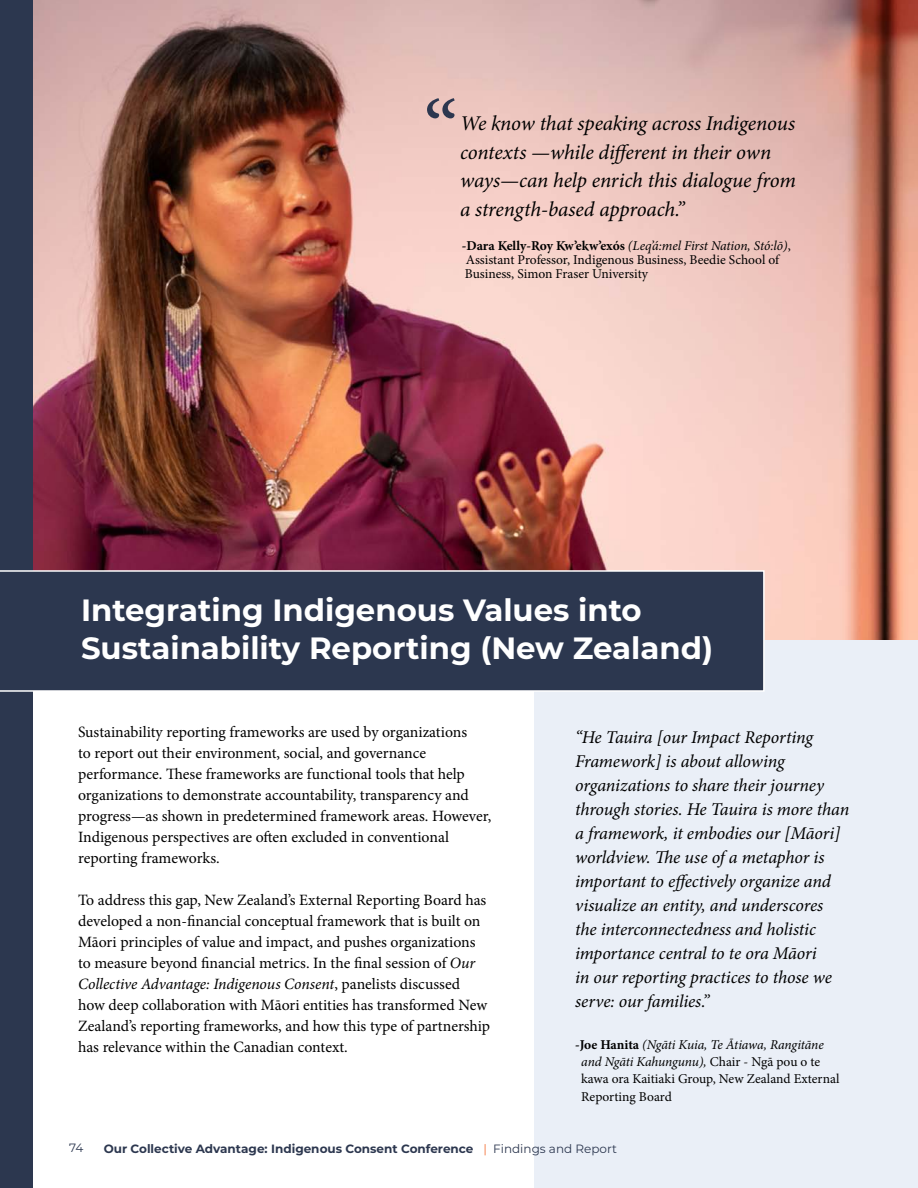
<style>
.page{position:relative;width:918px;height:1188px;background:#fff}
.page>*{position:absolute;margin:0;border:0;box-sizing:border-box;transform-origin:0 0}
.t1{font:87.75px "Minion Pro";color:#2c374f}
.t2{font:700 30.75px/37.5px "Montserrat";color:#fff}
.t3{font:italic 21px/28.8px "Minion Pro";letter-spacing:-.01em;color:#000}
.t4{font:italic 18px/24px "Minion Pro";letter-spacing:-.01em;color:#000}
.t5{font:15.75px/21px "Minion Pro";letter-spacing:-.005em;color:#000}
.t6{font:13.5px/17.4px "Minion Pro";letter-spacing:-.005em;color:#000}
.t7{font:700 12px "Montserrat";color:#2c374f}
.t8{font:12px "Montserrat";color:#2c374f}
.s1{font-weight:700}
.s2{font-style:italic}
.s3{font-weight:400;color:#f37035}
.s4{font-weight:400}
</style>
<div class="page">
<div style="left:535px;top:550px;width:383px;height:638px;background:#eaeff7"></div>
<img style="left:32px;top:0;width:886px;height:640px">
<div style="left:0;top:0;width:32px;height:1188px;background:#2c374f"></div>
<div style="left:0;top:570px;width:765px;height:122px;background:#2c374f"></div>
<h1 class="t1" style="left:423px;top:74px;width:36px">“</h1>
<h3 class="t3" style="left:460px;top:109px;width:337px">We know that speaking across Indigenous contexts —while different in their own ways—can help enrich this dialogue from a strength-based approach.”</h3>
<p class="t6" style="left:462px;top:238px;width:331px;line-height:14.4px"><span class="s1">-Dara Kelly-Roy Kw’ekw’exós</span> <span class="s2">(Leq’á:mel First Nation, Stó:lō)</span>,<br>Assistant Professor, Indigenous Business, Beedie School of<br>Business, Simon Fraser University</p>
<h2 class="t2" style="left:81px;top:590px;width:634px">Integrating Indigenous Values into<br>Sustainability Reporting (New Zealand)</h2>
<p class="t5" style="left:78px;top:722px;width:415px">Sustainability reporting frameworks are used by organizations<br>to report out their environment, social, and governance performance. These frameworks are functional tools that help organizations to demonstrate accountability, transparency and progress—as shown in predetermined framework areas. However, Indigenous perspectives are often excluded in conventional reporting frameworks.</p>
<p class="t5" style="left:78px;top:890px;width:414px">To address this gap, New Zealand’s External Reporting Board has developed a non-financial conceptual framework that is built on Māori principles of value and impact, and pushes organizations to measure beyond financial metrics. In the final session of <span class="s2">Our Collective Advantage: Indigenous Consent</span>, panelists discussed how deep collaboration with Māori entities has transformed New Zealand’s reporting frameworks, and how this type of partnership has relevance within the Canadian context.</p>
<p class="t4" style="left:575px;top:725px;width:276px">“He Tauira [our Impact Reporting Framework] is about allowing organizations to share their journey through stories. He Tauira is more than a framework, it embodies our [Māori] worldview. The use of a metaphor is important to effectively organize and visualize an entity, and underscores<br>the interconnectedness and holistic importance central to te ora Māori<br>in our reporting practices to those we serve: our families.”</p>
<p class="t6" style="left:581px;top:1036px;width:260px;text-indent:-6px"><span class="s1">-Joe Hanita</span> <span class="s2">(Ngāti Kuia, Te Ātiawa, Rangitāne and Ngāti Kahungunu),</span> Chair - Ngā pou o te kawa ora Kaitiaki Group, New Zealand External Reporting Board</p>
<p class="t8" style="left:69px;top:1139px;width:16px">74</p>
<p class="t7" style="left:104px;top:1140px;width:515px">Our Collective Advantage: Indigenous Consent Conference <span class="s3">|</span> <span class="s4">Findings and Report</span></p>
</div>
